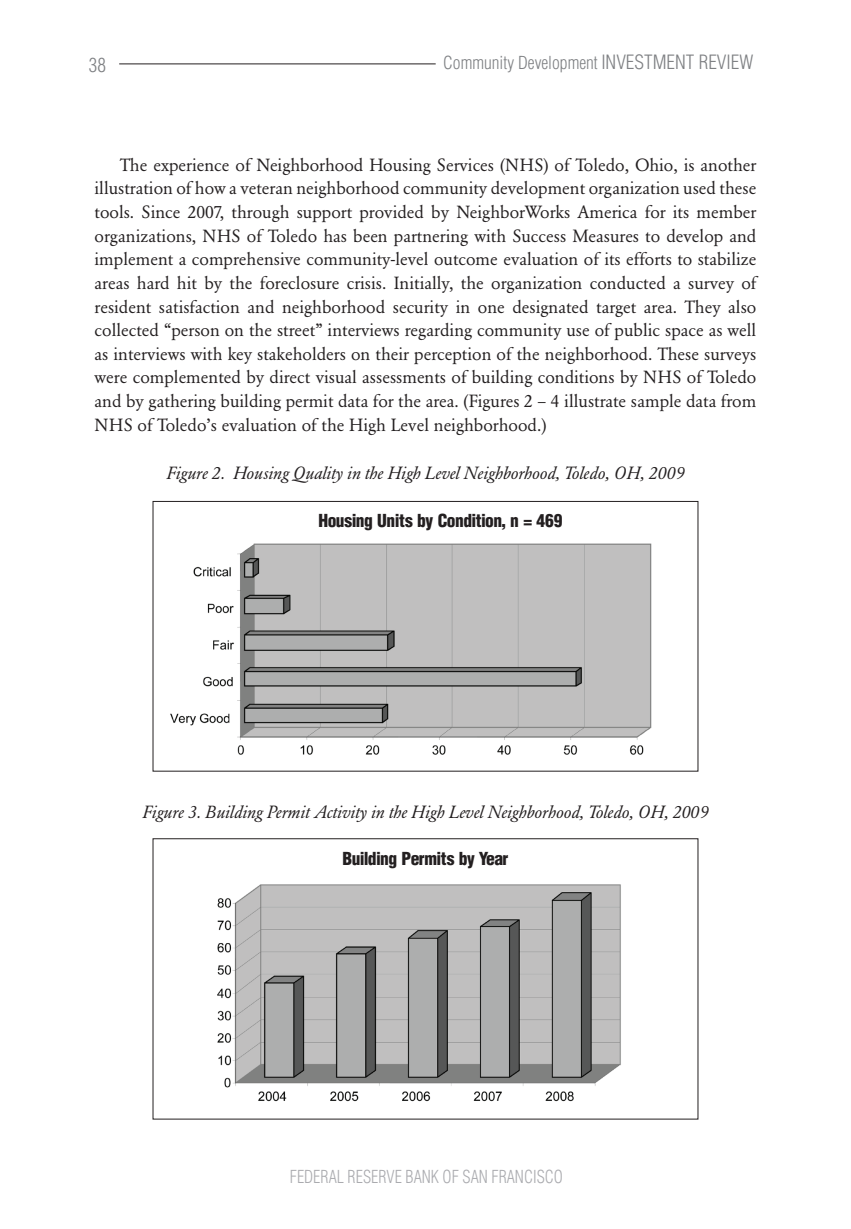
<style>
.page{position:relative;width:851px;height:1229px;background:#fff}
.page>*{position:absolute;margin:0;border:0;box-sizing:border-box;transform-origin:0 0}
.t1{font:300 condensed 19.25px "Helvetica";color:#7e8083}
.t2{font:17.5px/23.6px "Garamond BE";color:#231f20;text-align:justify}
.t3{font:italic 17.5px "Garamond BE";color:#231f20}
.t4{font:900 condensed 17.5px "Helvetica";letter-spacing:-.03em;color:#231f20}
.t5{font:300 condensed 17.5px "Helvetica";color:#7e8083}
.t6{font:300 condensed 17.5px "Helvetica";color:#aaabaf;scale:.93 1}
.s1{font-size:19.25px}
</style>
<div class="page">
<hr style="left:119px;top:63px;width:316px;height:1px;background:#231f20">
<img style="left:170px;top:543px;width:482px;height:212px">
<div style="left:152px;top:501px;width:546px;height:270px;border:1px solid #231f20"></div>
<img style="left:217px;top:884px;width:404px;height:218px">
<div style="left:152px;top:838px;width:546px;height:281px;border:1px solid #231f20"></div>
<p class="t1" style="left:89px;top:53px;width:19px">38</p>
<p class="t5" style="left:443px;top:53px;width:311px">Community Development <span class="s1">INVESTMENT REVIEW</span></p>
<p class="t2" style="left:94px;top:153px;width:663px;text-indent:25px">The experience of Neighborhood Housing Services (NHS) of Toledo, Ohio, is another illustration of how a veteran neighborhood community development organization used these tools. Since 2007, through support provided by NeighborWorks America for its member organizations, NHS of Toledo has been partnering with Success Measures to develop and implement a comprehensive community-level outcome evaluation of its efforts to stabilize areas hard hit by the foreclosure crisis. Initially, the organization conducted a survey of resident satisfaction and neighborhood security in one designated target area. They also collected “person on the street” interviews regarding community use of public space as well as interviews with key stakeholders on their perception of the neighborhood. These surveys were complemented by direct visual assessments of building conditions by NHS of Toledo and by gathering building permit data for the area. (Figures 2 – 4 illustrate sample data from NHS of Toledo’s evaluation of the High Level neighborhood.)</p>
<p class="t3" style="left:166px;top:462px;width:519px">Figure 2. Housing Quality in the High Level Neighborhood, Toledo, OH, 2009</p>
<p class="t4" style="left:318px;top:510px;width:245px">Housing Units by Condition, n = 469</p>
<p class="t3" style="left:142px;top:802px;width:567px">Figure 3. Building Permit Activity in the High Level Neighborhood, Toledo, OH, 2009</p>
<p class="t4" style="left:342px;top:847px;width:167px">Building Permits by Year</p>
<p class="t6" style="left:290px;top:1166px;width:295px">FEDERAL RESERVE BANK OF SAN FRANCISCO</p>
</div>
